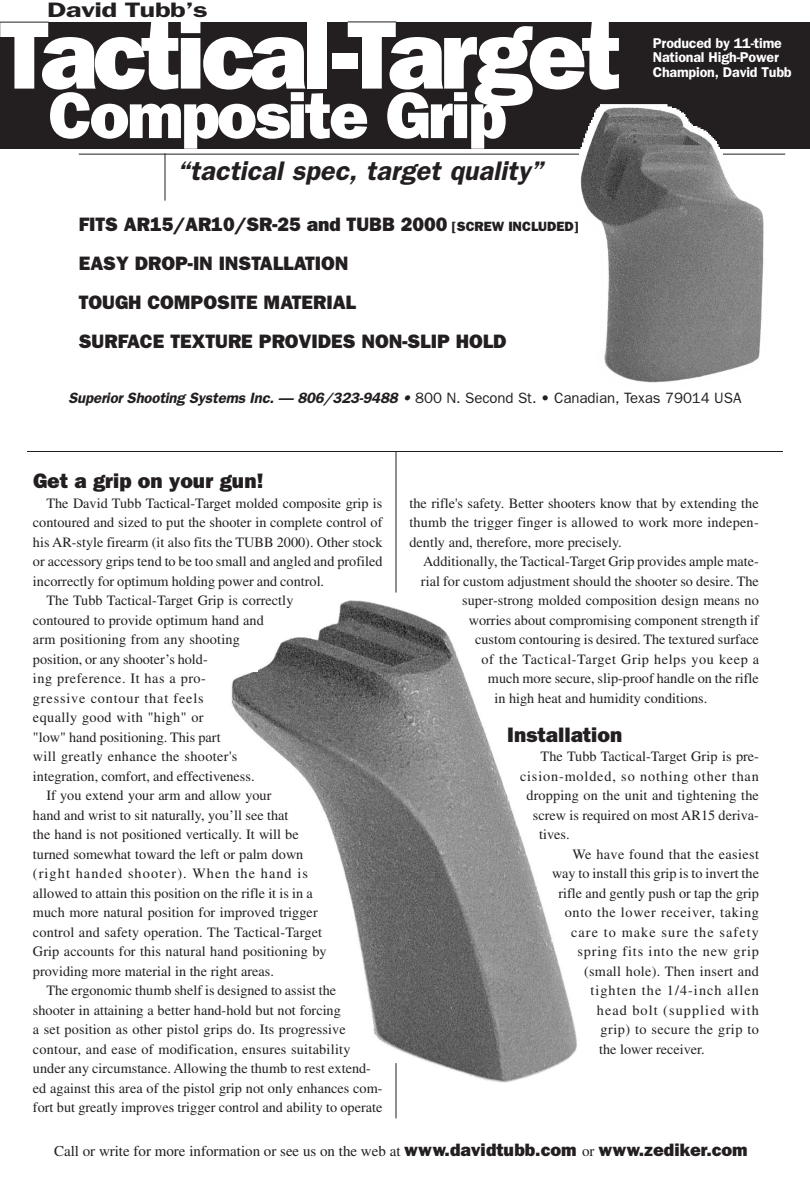
<style>
.page{position:relative;width:810px;height:1188px;background:#fff}
.page>*{position:absolute;margin:0;border:0;box-sizing:border-box;transform-origin:0 0}
.t1{font:800 99px "Franklin Gothic";letter-spacing:-.05em;color:#fff}
.t2{font:800 66px "Franklin Gothic";letter-spacing:-.035em;color:#fff}
.t3{font:italic 600 27px "Franklin Gothic";color:#231f20}
.t4{font:800 21px "Franklin Gothic";color:#231f20}
.t5{font:600 21px "Franklin Gothic";letter-spacing:-.025em;color:#231f20;scale:1.4 1}
.t6{font:800 19.5px/39px "Franklin Gothic";color:#231f20}
.t7{font:15px "Times";color:#231f20}
.t8{font:italic 600 15px "Franklin Gothic";color:#231f20}
.t9{font:14.25px/19.5px "Times";color:#231f20;text-align:justify}
.t10{font:14.25px "Times";letter-spacing:.075em;color:#231f20}
.t11{font:14.25px "Times";letter-spacing:.06em;color:#231f20}
.t12{font:14.25px "Times";letter-spacing:.025em;color:#231f20}
.t13{font:600 14.25px/14.2px "Franklin Gothic";letter-spacing:-.01em;color:#fff}
.t14{font:14.25px "Times";letter-spacing:.04em;color:#231f20}
.t15{font:14.25px "Times";letter-spacing:.045em;color:#231f20}
.t16{font:14.25px "Times";letter-spacing:.02em;color:#231f20}
.t17{font:14.25px "Times";letter-spacing:.035em;color:#231f20}
.t18{font:14.25px "Times";letter-spacing:.03em;color:#231f20}
.s1{font-size:13.5px}
.s2{font-weight:400;font-style:normal}
.s3{font-family:"Franklin Gothic";font-weight:800;font-size:18px}
</style>
<div class="page">
<div style="left:0;top:22px;width:810px;height:126px;background:#231f20"></div>
<hr style="left:165px;top:153px;width:1px;height:48px;background:#231f20">
<hr style="left:79px;top:154px;width:706px;height:1px;background:#231f20">
<img style="left:575px;top:104px;width:193px;height:279px">
<hr style="left:396px;top:452px;width:1px;height:140px;background:#231f20">
<hr style="left:27px;top:451px;width:756px;height:1px;background:#231f20">
<img style="left:231px;top:600px;width:346px;height:483px">
<hr style="left:396px;top:1063px;width:1px;height:55px;background:#231f20">
<h3 class="t5" style="left:47px;top:3px;width:116px">David Tubb’s</h3>
<h1 class="t1" style="left:0;top:21px;width:623px">Tactical-Target</h1>
<h2 class="t2" style="left:49px;top:93px;width:460px">Composite Grip</h2>
<h3 class="t3" style="left:177px;top:162px;width:372px">“tactical spec, target quality”</h3>
<h3 class="t6" style="left:79px;top:206px;width:502px">FITS AR15/AR10/SR-25 and TUBB 2000 <span class="s1">[SCREW INCLUDED] </span>EASY DROP-IN INSTALLATION<br>TOUGH COMPOSITE MATERIAL<br>SURFACE TEXTURE PROVIDES NON-SLIP HOLD</h3>
<p class="t13" style="left:653px;top:37px;width:131px">Produced by 11-time<br>National High-Power</p>
<p class="t13" style="left:653px;top:66px;width:140px">Champion, David Tubb</p>
<p class="t8" style="left:69px;top:393px;width:674px">Superior Shooting Systems Inc. — 806/323-9488 • <span class="s2">8 0 0 N . S e c o n d S t . • C a n a d i a n , Te x a s 7 9 0 1 4 U S A</span></p>
<h3 class="t4" style="left:33px;top:474px;width:232px">Get a grip on your gun!</h3>
<p class="t9" style="left:46px;top:495px;width:337px">The David Tubb Tactical-Target molded composite grip is</p>
<p class="t9" style="left:33px;top:514px;width:351px">contoured and sized to put the shooter in complete control of</p>
<p class="t9" style="left:33px;top:534px;width:351px">his AR-style firearm (it also fits the TUBB 2000). Other stock</p>
<p class="t9" style="left:33px;top:553px;width:351px">or accessory grips tend to be too small and angled and profiled</p>
<p class="t9" style="left:33px;top:573px;width:293px">incorrectly for optimum holding power and control.</p>
<p class="t9" style="left:46px;top:592px;width:248px">The Tubb Tactical-Target Grip is correctly</p>
<p class="t9" style="left:33px;top:612px;width:232px">contoured to provide optimum hand and</p>
<p class="t9" style="left:33px;top:631px;width:208px">arm positioning from any shooting</p>
<p class="t9" style="left:33px;top:651px;width:176px">position, or any shooter’s hold-</p>
<p class="t17" style="left:33px;top:673px;width:174px">ing preference. It has a pro-</p>
<p class="t11" style="left:33px;top:693px;width:172px">gressive contour that feels</p>
<p class="t12" style="left:33px;top:712px;width:172px">equally good with "high" or</p>
<p class="t9" style="left:33px;top:729px;width:189px">"low" hand positioning. This part</p>
<p class="t12" style="left:33px;top:751px;width:206px">will greatly enhance the shooter's</p>
<p class="t9" style="left:33px;top:768px;width:223px">integration, comfort, and effectiveness.</p>
<p class="t9" style="left:46px;top:787px;width:227px">If you extend your arm and allow your</p>
<p class="t9" style="left:33px;top:807px;width:257px">hand and wrist to sit naturally, you’ll see that</p>
<p class="t9" style="left:33px;top:826px;width:267px">the hand is not positioned vertically. It will be</p>
<p class="t9" style="left:33px;top:846px;width:272px">turned somewhat toward the left or palm down</p>
<p class="t10" style="left:33px;top:868px;width:277px">(right handed shooter). When the hand is</p>
<p class="t9" style="left:33px;top:885px;width:281px">allowed to attain this position on the rifle it is in a</p>
<p class="t9" style="left:33px;top:904px;width:286px">much more natural position for improved trigger</p>
<p class="t9" style="left:33px;top:924px;width:291px">control and safety operation. The Tactical-Target</p>
<p class="t9" style="left:33px;top:943px;width:295px">Grip accounts for this natural hand positioning by</p>
<p class="t9" style="left:33px;top:963px;width:242px">providing more material in the right areas.</p>
<p class="t9" style="left:46px;top:982px;width:291px">The ergonomic thumb shelf is designed to assist the</p>
<p class="t9" style="left:33px;top:1002px;width:309px">shooter in attaining a better hand-hold but not forcing</p>
<p class="t9" style="left:33px;top:1021px;width:314px">a set position as other pistol grips do. Its progressive</p>
<p class="t9" style="left:33px;top:1041px;width:319px">contour, and ease of modification, ensures suitability</p>
<p class="t9" style="left:33px;top:1060px;width:340px">under any circumstance. Allowing the thumb to rest extend-</p>
<p class="t9" style="left:33px;top:1080px;width:351px">ed against this area of the pistol grip not only enhances com-</p>
<p class="t9" style="left:33px;top:1099px;width:351px">fort but greatly improves trigger control and ability to operate</p>
<p class="t9" style="left:410px;top:495px;width:351px">the rifle's safety. Better shooters know that by extending the thumb the trigger finger is allowed to work more indepen&shy;dently and, therefore, more precisely.</p>
<p class="t9" style="left:423px;top:553px;width:338px">Additionally, the Tactical-Target Grip provides ample mate-</p>
<p class="t9" style="left:421px;top:573px;width:340px">rial for custom adjustment should the shooter so desire. The</p>
<p class="t9" style="left:462px;top:592px;width:298px">super-strong molded composition design means no</p>
<p class="t9" style="left:469px;top:612px;width:292px">worries about compromising component strength if</p>
<p class="t9" style="left:475px;top:631px;width:285px">custom contouring is desired. The textured surface</p>
<p class="t14" style="left:482px;top:654px;width:279px">of the Tactical-Target Grip helps you keep a</p>
<p class="t9" style="left:488px;top:670px;width:272px">much more secure, slip-proof handle on the rifle</p>
<p class="t9" style="left:494px;top:690px;width:214px">in high heat and humidity conditions.</p>
<h3 class="t4" style="left:507px;top:727px;width:117px">Installation</h3>
<p class="t9" style="left:541px;top:748px;width:220px">The Tubb Tactical-Target Grip is pre-</p>
<p class="t11" style="left:520px;top:771px;width:240px">cision-molded, so nothing other than</p>
<p class="t9" style="left:526px;top:787px;width:234px">dropping on the unit and tightening the</p>
<p class="t9" style="left:533px;top:807px;width:228px">screw is required on most AR15 deriva-</p>
<p class="t9" style="left:539px;top:826px;width:32px">tives.</p>
<p class="t12" style="left:573px;top:849px;width:188px">We have found that the easiest</p>
<p class="t9" style="left:552px;top:865px;width:209px">way to install this grip is to invert the</p>
<p class="t9" style="left:558px;top:885px;width:202px">rifle and gently push or tap the grip</p>
<p class="t15" style="left:565px;top:907px;width:196px">onto the lower receiver, taking</p>
<p class="t10" style="left:571px;top:927px;width:189px">care to make sure the safety</p>
<p class="t11" style="left:578px;top:946px;width:183px">spring fits into the new grip</p>
<p class="t16" style="left:584px;top:966px;width:177px">(small hole). Then insert and</p>
<p class="t10" style="left:590px;top:985px;width:170px">tighten the 1/4-inch allen</p>
<p class="t10" style="left:597px;top:1005px;width:164px">head bolt (supplied with</p>
<p class="t18" style="left:601px;top:1024px;width:160px">grip) to secure the grip to</p>
<p class="t9" style="left:599px;top:1041px;width:107px">the lower receiver.</p>
<p class="t7" style="left:54px;top:1145px;width:695px">Call or write for more information or see us on the web at <span class="s3">www.davidtubb.com</span> or <span class="s3">www.zediker.com</span></p>
</div>
